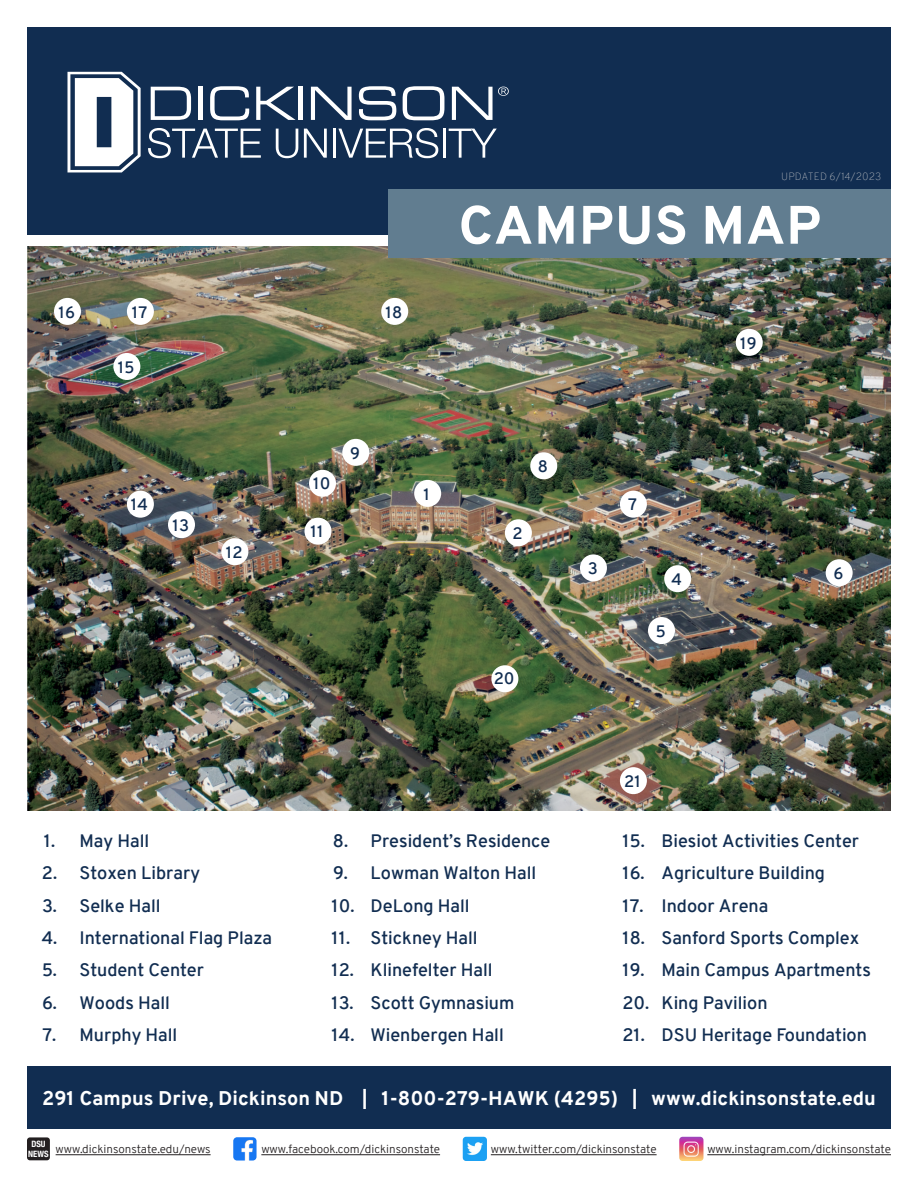
<style>
.page{position:relative;width:918px;height:1188px;background:#fff}
.page>*{position:absolute;margin:0;border:0;box-sizing:border-box;transform-origin:0 0}
.t1{font:700 54px "Overpass";color:#fff}
.t2{font:700 19.8px "Overpass";color:#fff}
.t3{font:18px "Overpass";color:#112d51}
.t4{font:16.5px "Overpass";color:#112d51}
.t5{font:300 11.7px "Overpass";color:#231f20}
.t6{font:200 10.5px "Overpass";color:#c7c8ca}
.t7{font:700 condensed 8.7px "Helvetica Neue LT Com";color:#fff}
</style>
<div class="page">
<img style="left:27px;top:246px;width:864px;height:564px">
<div style="left:27px;top:27px;width:864px;height:207px;background:#112d51"></div>
<div style="left:27px;top:1066px;width:864px;height:63px;background:#112d51"></div>
<div style="left:389px;top:189px;width:502px;height:69px;background:#617d90"></div>
<svg style="left:151px;top:87px;width:40px;height:33px"></svg>
<hr style="left:198px;top:87px;width:4px;height:33px;background:#fff">
<svg style="left:210px;top:86px;width:39px;height:34px"></svg>
<svg style="left:256px;top:87px;width:40px;height:33px"></svg>
<hr style="left:298px;top:87px;width:4px;height:33px;background:#fff">
<svg style="left:311px;top:87px;width:41px;height:33px"></svg>
<svg style="left:359px;top:86px;width:37px;height:34px"></svg>
<svg style="left:403px;top:86px;width:41px;height:34px"></svg>
<svg style="left:148px;top:128px;width:113px;height:30px"></svg>
<svg style="left:276px;top:129px;width:22px;height:29px"></svg>
<svg style="left:304px;top:129px;width:23px;height:29px"></svg>
<hr style="left:333px;top:129px;width:3px;height:29px;background:#fff">
<svg style="left:338px;top:128px;width:100px;height:30px"></svg>
<hr style="left:443px;top:129px;width:3px;height:29px;background:#fff">
<svg style="left:449px;top:129px;width:48px;height:29px"></svg>
<svg style="left:68px;top:72px;width:73px;height:100px"></svg>
<svg style="left:452px;top:87px;width:57px;height:33px"></svg>
<div style="left:414px;top:480px;width:27px;height:27px;background:#fff;border-radius:50%"></div>
<div style="left:505px;top:519px;width:27px;height:27px;background:#fff;border-radius:50%"></div>
<div style="left:580px;top:554px;width:27px;height:27px;background:#fff;border-radius:50%"></div>
<div style="left:648px;top:617px;width:27px;height:27px;background:#fff;border-radius:50%"></div>
<div style="left:826px;top:559px;width:27px;height:27px;background:#fff;border-radius:50%"></div>
<div style="left:620px;top:491px;width:27px;height:27px;background:#fff;border-radius:50%"></div>
<div style="left:342px;top:439px;width:27px;height:27px;background:#fff;border-radius:50%"></div>
<div style="left:309px;top:470px;width:27px;height:27px;background:#fff;border-radius:50%"></div>
<div style="left:304px;top:518px;width:28px;height:27px;background:#fff;border-radius:50%"></div>
<div style="left:221px;top:538px;width:27px;height:27px;background:#fff;border-radius:50%"></div>
<div style="left:168px;top:511px;width:27px;height:27px;background:#fff;border-radius:50%"></div>
<div style="left:127px;top:491px;width:27px;height:27px;background:#fff;border-radius:50%"></div>
<div style="left:127px;top:298px;width:27px;height:27px;background:#fff;border-radius:50%"></div>
<div style="left:54px;top:298px;width:27px;height:27px;background:#fff;border-radius:50%"></div>
<div style="left:113px;top:353px;width:27px;height:27px;background:#fff;border-radius:50%"></div>
<div style="left:736px;top:329px;width:27px;height:27px;background:#fff;border-radius:50%"></div>
<div style="left:664px;top:565px;width:27px;height:27px;background:#fff;border-radius:50%"></div>
<div style="left:491px;top:665px;width:27px;height:27px;background:#fff;border-radius:50%"></div>
<div style="left:620px;top:767px;width:27px;height:27px;background:#fff;border-radius:50%"></div>
<div style="left:381px;top:298px;width:27px;height:27px;background:#fff;border-radius:50%"></div>
<div style="left:530px;top:452px;width:27px;height:27px;background:#fff;border-radius:50%"></div>
<hr style="left:491px;top:1154px;width:166px;height:1px;background:#231f20">
<img style="left:463px;top:1137px;width:24px;height:24px">
<hr style="left:707px;top:1154px;width:184px;height:1px;background:#231f20">
<img style="left:679px;top:1137px;width:24px;height:24px">
<hr style="left:261px;top:1154px;width:179px;height:1px;background:#231f20">
<img style="left:233px;top:1137px;width:24px;height:24px">
<div style="left:27px;top:1137px;width:23px;height:23px;background:#231f20;border-radius:3px"></div>
<hr style="left:56px;top:1154px;width:155px;height:1px;background:#231f20">
<p class="t6" style="left:781px;top:170px;width:102px">UPDATED 6/14/2023</p>
<p class="t4" style="left:58px;top:302px;width:18px">16</p>
<p class="t4" style="left:132px;top:302px;width:17px">17</p>
<p class="t4" style="left:118px;top:357px;width:18px">15</p>
<p class="t4" style="left:131px;top:494px;width:19px">14</p>
<p class="t4" style="left:172px;top:515px;width:18px">13</p>
<p class="t4" style="left:226px;top:542px;width:18px">12</p>
<p class="t3" style="left:44px;top:829px;width:107px">1. May Hall</p>
<p class="t3" style="left:42px;top:862px;width:160px">2. Stoxen Library</p>
<p class="t3" style="left:42px;top:894px;width:120px">3. Selke Hall</p>
<p class="t3" style="left:42px;top:927px;width:232px">4. International Flag Plaza</p>
<p class="t3" style="left:42px;top:959px;width:164px">5. Student Center</p>
<p class="t3" style="left:42px;top:991px;width:129px">6. Woods Hall</p>
<p class="t3" style="left:43px;top:1024px;width:136px">7. Murphy Hall</p>
<p class="t4" style="left:386px;top:302px;width:18px">18</p>
<p class="t1" style="left:458px;top:191px;width:365px">CAMPUS MAP</p>
<p class="t4" style="left:740px;top:333px;width:18px">19</p>
<p class="t4" style="left:313px;top:474px;width:19px">10</p>
<p class="t4" style="left:311px;top:521px;width:15px">11</p>
<p class="t4" style="left:350px;top:443px;width:11px">9</p>
<p class="t4" style="left:424px;top:484px;width:8px">1</p>
<p class="t4" style="left:538px;top:456px;width:12px">8</p>
<p class="t4" style="left:513px;top:523px;width:12px">2</p>
<p class="t4" style="left:494px;top:668px;width:22px">20</p>
<p class="t4" style="left:588px;top:558px;width:11px">3</p>
<p class="t4" style="left:628px;top:494px;width:10px">7</p>
<p class="t4" style="left:672px;top:569px;width:12px">4</p>
<p class="t4" style="left:656px;top:621px;width:11px">5</p>
<p class="t4" style="left:624px;top:771px;width:18px">21</p>
<p class="t4" style="left:833px;top:563px;width:11px">6</p>
<p class="t3" style="left:333px;top:829px;width:219px">8. President’s Residence</p>
<p class="t3" style="left:333px;top:862px;width:205px">9. Lowman Walton Hall</p>
<p class="t3" style="left:332px;top:894px;width:140px">10. DeLong Hall</p>
<p class="t3" style="left:332px;top:927px;width:148px">11. Stickney Hall</p>
<p class="t3" style="left:332px;top:959px;width:163px">12. Klinefelter Hall</p>
<p class="t3" style="left:332px;top:991px;width:184px">13. Scott Gymnasium</p>
<p class="t3" style="left:332px;top:1024px;width:174px">14. Wienbergen Hall</p>
<p class="t3" style="left:622px;top:829px;width:238px">15. Biesiot Activities Center</p>
<p class="t3" style="left:622px;top:862px;width:204px">16. Agriculture Building</p>
<p class="t3" style="left:622px;top:894px;width:147px">17. Indoor Arena</p>
<p class="t3" style="left:622px;top:927px;width:238px">18. Sanford Sports Complex</p>
<p class="t3" style="left:622px;top:959px;width:250px">19. Main Campus Apartments</p>
<p class="t3" style="left:622px;top:991px;width:147px">20. King Pavilion</p>
<p class="t3" style="left:622px;top:1024px;width:246px">21. DSU Heritage Foundation</p>
<p class="t2" style="left:42px;top:1085px;width:835px">291 Campus Drive, Dickinson ND | 1-800-279-HAWK (4295) | www.dickinsonstate.edu</p>
<p class="t7" style="left:31px;top:1138px;width:16px">DSU</p>
<p class="t7" style="left:28px;top:1149px;width:22px">NEWS</p>
<p class="t5" style="left:56px;top:1142px;width:156px">www.dickinsonstate.edu/news</p>
<p class="t5" style="left:261px;top:1142px;width:180px">www.facebook.com/dickinsonstate</p>
<p class="t5" style="left:491px;top:1142px;width:167px">www.twitter.com/dickinsonstate</p>
<p class="t5" style="left:707px;top:1142px;width:185px">www.instagram.com/dickinsonstate</p>
</div>
